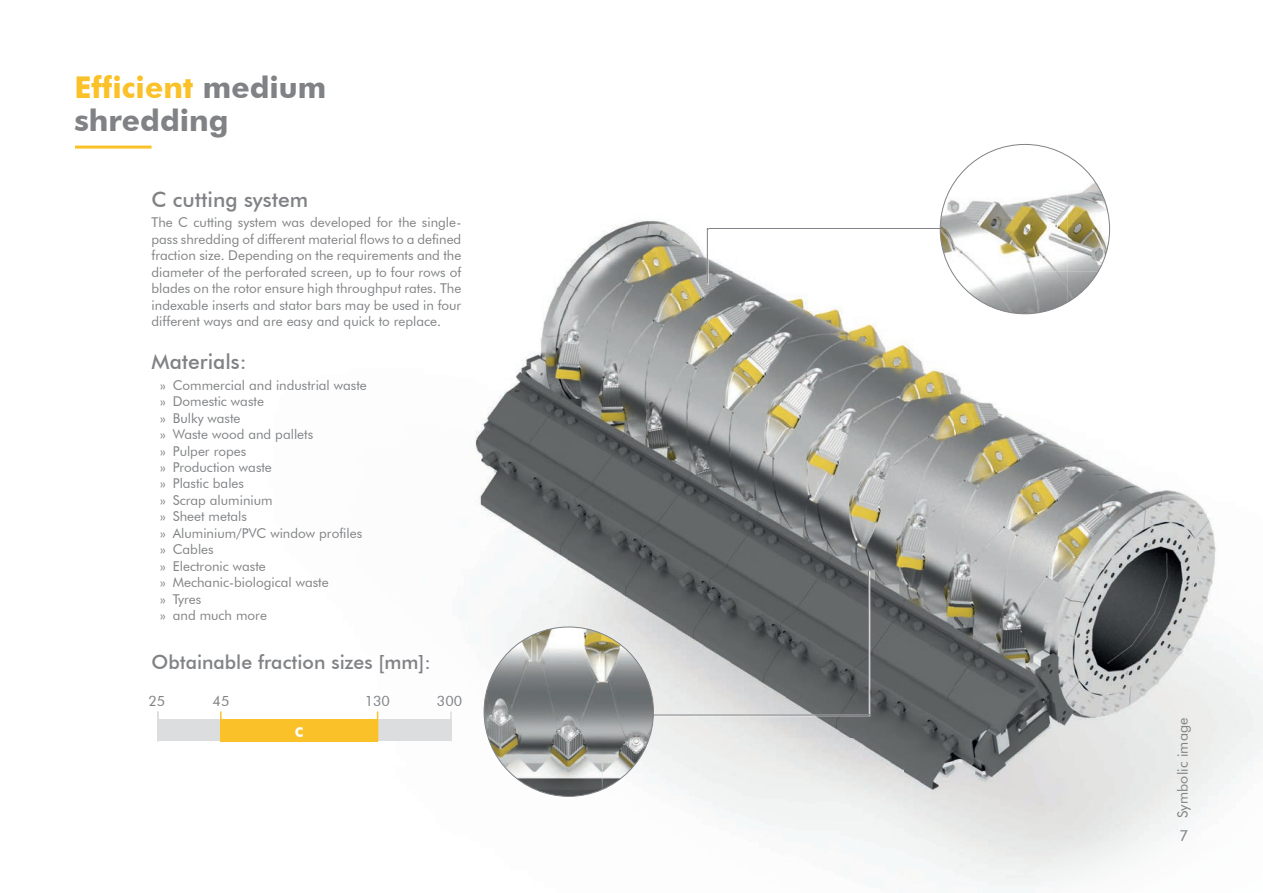
<style>
.page{position:relative;width:1263px;height:893px;background:#fff}
.page>*{position:absolute;margin:0;border:0;box-sizing:border-box;transform-origin:0 0}
.t1{font:700 30px/33px "Futura BT";color:#808285}
.t2{font:500 21px "Futura BT";color:#808285}
.t3{font:500 19.5px "Futura BT";color:#808285}
.t4{font:14.25px "Futura BT";letter-spacing:.01em;color:#808285}
.t5{font:13.5px/16.5px "Futura BT";color:#808285;text-align:justify}
.t6{font:700 13.5px "Futura BT";color:#fff}
.s1{color:#fac129}
</style>
<div class="page">
<img style="left:220px;top:220px;width:682px;height:631px">
<img style="left:1058px;top:216px;width:205px;height:663px">
<img style="left:902px;top:224px;width:52px;height:652px">
<img style="left:954px;top:314px;width:104px;height:573px">
<svg style="left:1180px;top:830px;width:8px;height:11px"></svg>
<img style="left:709px;top:229px;width:231px;height:1px">
<hr style="left:707px;top:228px;width:351px;height:1px;background:#808285">
<img style="left:951px;top:144px;width:116px;height:43px">
<img style="left:1067px;top:156px;width:42px;height:116px">
<img style="left:940px;top:187px;width:127px;height:85px">
<img style="left:951px;top:271px;width:116px;height:43px">
<img style="left:1067px;top:271px;width:31px;height:31px">
<img style="left:707px;top:230px;width:2px;height:54px">
<hr style="left:707px;top:228px;width:1px;height:55px;background:#808285">
<img style="left:869px;top:571px;width:1px;height:143px">
<hr style="left:868px;top:571px;width:1px;height:144px;background:#808285">
<img style="left:654px;top:714px;width:214px;height:1px">
<hr style="left:524px;top:715px;width:345px;height:1px;background:#808285">
<img style="left:484px;top:627px;width:169px;height:169px;border-radius:85px">
<hr style="left:75px;top:146px;width:77px;height:3px;background:#fac129">
<div style="left:157px;top:719px;width:295px;height:22px;background:#dcdddf"></div>
<hr style="left:377px;top:711px;width:1px;height:30px;background:#fac129">
<hr style="left:220px;top:711px;width:2px;height:30px;background:#fac129">
<div style="left:220px;top:719px;width:158px;height:22px;background:#fac129"></div>
<hr style="left:450px;top:711px;width:2px;height:30px;background:#dcdddf">
<hr style="left:157px;top:711px;width:2px;height:30px;background:#dcdddf">
<h1 class="t1" style="left:74px;top:70px;width:253px"><span class="s1">Efficient</span> medium shredding</h1>
<h2 class="t2" style="left:152px;top:186px;width:158px">C cutting system</h2>
<p class="t5" style="left:152px;top:214px;width:311px">The C cutting system was developed for the single&shy;pass shredding of different material flows to a defined fraction size. Depending on the requirements and the diameter of the perforated screen, up to four rows of blades on the rotor ensure high throughput rates. The indexable inserts and stator bars may be used in four different ways and are easy and quick to replace.</p>
<h2 class="t2" style="left:152px;top:348px;width:97px">Materials:</h2>
<p class="t5" style="left:160px;top:376px;width:208px;text-align:left">» Commercial and industrial waste » Domestic waste<br>» Bulky waste<br>» Waste wood and pallets<br>» Pulper ropes<br>» Production waste<br>» Plastic bales<br>» Scrap aluminium<br>» Sheet metals<br>» Aluminium/PVC window profiles » Cables<br>» Electronic waste<br>» Mechanic-biological waste<br>» Tyres<br>» and much more</p>
<h3 class="t3" style="left:152px;top:650px;width:281px">Obtainable fraction sizes [mm]:</h3>
<p class="t4" style="left:148px;top:692px;width:18px">25</p>
<p class="t4" style="left:213px;top:692px;width:18px">45</p>
<p class="t4" style="left:365px;top:692px;width:27px">130</p>
<p class="t4" style="left:437px;top:692px;width:27px">300</p>
<p class="t6" style="left:295px;top:723px;width:10px">C</p>
<p class="t4" style="left:1174px;top:818px;width:102px;rotate:-90deg">Symbolic image</p>
</div>
